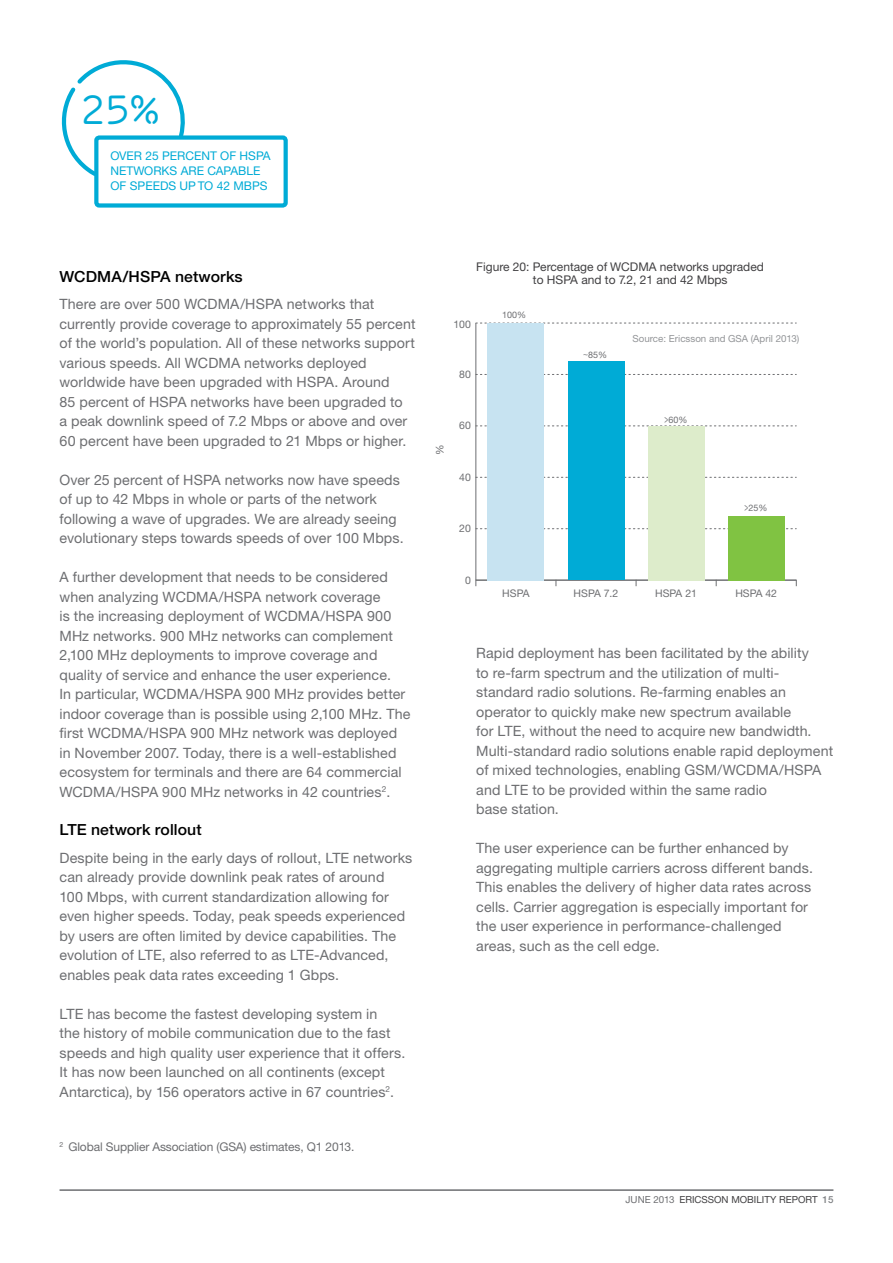
<style>
.page{position:relative;width:893px;height:1263px;background:#fff}
.page>*{position:absolute;margin:0;border:0;box-sizing:border-box;transform-origin:0 0}
.t1{font:40.8px "Ericsson Capital";color:#00abd6}
.t2{font:500 15.3px "Ericsson Sans";letter-spacing:.005em;color:#000}
.t3{font:14.25px/19.5px "Ericsson Sans";letter-spacing:.005em;color:#6d6e71}
.t4{font:12px/13.5px "Ericsson Sans";color:#414042}
.t5{font:12px "Ericsson Sans";color:#00abd6}
.t6{font:12px "Ericsson Sans";letter-spacing:-.01em;color:#6d6e71}
.t7{font:10.5px "Ericsson Sans Std";color:#6d6e71}
.t8{font:9.75px "Ericsson Sans";color:#414042}
.t9{font:9.75px "Ericsson Sans";color:#939598}
.t10{font:9px "Ericsson Sans Std";color:#6d6e71}
.s1{font-family:"Ericsson Capital"}
.s2{color:#6d6e71}
.s3{font-weight:500;color:#808285}
</style>
<div class="page">
<hr style="left:60px;top:1189px;width:773px;height:2px;background:#6d6e71">
<hr style="left:475px;top:323px;width:1px;height:257px;background:#6d6e71">
<hr style="left:476px;top:580px;width:320px;height:1px;background:#6d6e71">
<svg style="left:476px;top:528px;width:320px;height:1px"></svg>
<svg style="left:476px;top:477px;width:320px;height:1px"></svg>
<svg style="left:476px;top:425px;width:320px;height:1px"></svg>
<svg style="left:476px;top:374px;width:320px;height:1px"></svg>
<svg style="left:476px;top:323px;width:320px;height:1px"></svg>
<div style="left:488px;top:323px;width:56px;height:257px;background:#c7e3f1"></div>
<div style="left:568px;top:362px;width:56px;height:218px;background:#00abd6"></div>
<div style="left:648px;top:426px;width:56px;height:154px;background:#ddeccb"></div>
<div style="left:728px;top:516px;width:56px;height:64px;background:#80c342"></div>
<div style="left:94px;top:135px;width:194px;height:73px;border:4px solid #00abd6;border-radius:3px"></div>
<svg style="left:61px;top:60px;width:125px;height:120px"></svg>
<h1 class="t1" style="left:81px;top:86px;width:80px">25%</h1>
<p class="t5" style="left:110px;top:149px;width:18px">Over</p>
<p class="t5" style="left:145px;top:149px;width:26px">25 percent</p>
<p class="t5" style="left:220px;top:149px;width:52px">of HSPA</p>
<p class="t5" style="left:110px;top:164px;width:10px">networks</p>
<p class="t5" style="left:181px;top:164px;width:9px">are</p>
<p class="t5" style="left:207px;top:164px;width:9px">capable</p>
<p class="t5" style="left:110px;top:179px;width:28px">of speeds</p>
<p class="t5" style="left:180px;top:179px;width:73px">up to 42 Mbps</p>
<p class="t2" style="left:60px;top:267px;width:185px">WCDMA/HSPA networks</p>
<p class="t3" style="left:60px;top:295px;width:358px">There are over 500 WCDMA/HSPA networks that currently provide coverage to approximately 55 percent of the world’s population. All of these networks support various speeds. All WCDMA networks deployed worldwide have been upgraded with HSPA. Around<br>85 percent of HSPA networks have been upgraded to<br>a peak downlink speed of 7.2 Mbps or above and over 60 percent have been upgraded to 21 Mbps or higher.</p>
<p class="t3" style="left:60px;top:470px;width:346px">Over 25 percent of HSPA networks now have speeds of up to 42 Mbps in whole or parts of the network following a wave of upgrades. We are already seeing evolutionary steps towards speeds of over 100 Mbps.</p>
<p class="t3" style="left:60px;top:568px;width:352px">A further development that needs to be considered when analyzing WCDMA/HSPA network coverage<br>is the increasing deployment of WCDMA/HSPA 900<br>MHz networks. 900 MHz networks can complement 2,100 MHz deployments to improve coverage and quality of service and enhance the user experience.<br>In particular, WCDMA/HSPA 900 MHz provides better indoor coverage than is possible using 2,100 MHz. The first WCDMA/HSPA 900 MHz network was deployed in November 2007. Today, there is a well-established ecosystem for terminals and there are 64 commercial WCDMA/HSPA 900 MHz networks in 42 countries<sup>2</sup>.</p>
<p class="t2" style="left:60px;top:821px;width:144px">LTE network rollout</p>
<p class="t3" style="left:60px;top:848px;width:354px">Despite being in the early days of rollout, LTE networks can already provide downlink peak rates of around<br>100 Mbps, with current standardization allowing for even higher speeds. Today, peak speeds experienced by users are often limited by device capabilities. The evolution of LTE, also referred to as LTE-Advanced, enables peak data rates exceeding 1 Gbps.</p>
<p class="t3" style="left:60px;top:1004px;width:347px">LTE has become the fastest developing system in<br>the history of mobile communication due to the fast speeds and high quality user experience that it offers.<br>It has now been launched on all continents (except Antarctica), by 156 operators active in 67 countries<sup>2</sup>.</p>
<p class="t6" style="left:60px;top:1140px;width:296px"><sup>2</sup> Global Supplier Association (GSA) estimates, Q1 2013.</p>
<p class="t4" style="left:533px;top:260px;width:232px;text-indent:-57px">Figure 20: Percentage of WCDMA networks upgraded to HSPA and to 7.2, 21 and 42 Mbps</p>
<p class="t7" style="left:453px;top:318px;width:19px">100</p>
<p class="t7" style="left:459px;top:368px;width:13px">80</p>
<p class="t10" style="left:502px;top:309px;width:26px">100%</p>
<p class="t10" style="left:583px;top:349px;width:25px"><span class="s1">~</span>85%</p>
<p class="t9" style="left:633px;top:333px;width:168px">Source: Ericsson and GSA (April 2013)</p>
<p class="t7" style="left:433px;top:455px;width:12px;rotate:-90deg">%</p>
<p class="t7" style="left:459px;top:419px;width:13px">60</p>
<p class="t7" style="left:459px;top:471px;width:13px">40</p>
<p class="t7" style="left:459px;top:522px;width:13px">20</p>
<p class="t10" style="left:664px;top:414px;width:25px"><span class="s1">&gt;</span>60%</p>
<p class="t10" style="left:744px;top:502px;width:25px"><span class="s1">&gt;</span>25%</p>
<p class="t7" style="left:465px;top:574px;width:7px">0</p>
<p class="t7" style="left:502px;top:587px;width:29px">HSPA</p>
<p class="t7" style="left:574px;top:587px;width:46px">HSPA 7.2</p>
<p class="t7" style="left:655px;top:587px;width:43px">HSPA 21</p>
<p class="t7" style="left:735px;top:587px;width:43px">HSPA 42</p>
<p class="t3" style="left:476px;top:643px;width:358px">Rapid deployment has been facilitated by the ability<br>to re-farm spectrum and the utilization of multi&shy;standard radio solutions. Re-farming enables an operator to quickly make new spectrum available<br>for LTE, without the need to acquire new bandwidth.<br>Multi-standard radio solutions enable rapid deployment of mixed technologies, enabling GSM/WCDMA/HSPA and LTE to be provided within the same radio<br>base station.</p>
<p class="t3" style="left:476px;top:838px;width:338px">The user experience can be further enhanced by aggregating multiple carriers across different bands.<br>This enables the delivery of higher data rates across cells. Carrier aggregation is especially important for the user experience in performance-challenged areas, such as the cell edge.</p>
<p class="t8" style="left:626px;top:1194px;width:209px"><span class="s2">JUNE 2013</span> ERICSSON MOBILITY REPORT <span class="s3">15</span></p>
</div>
